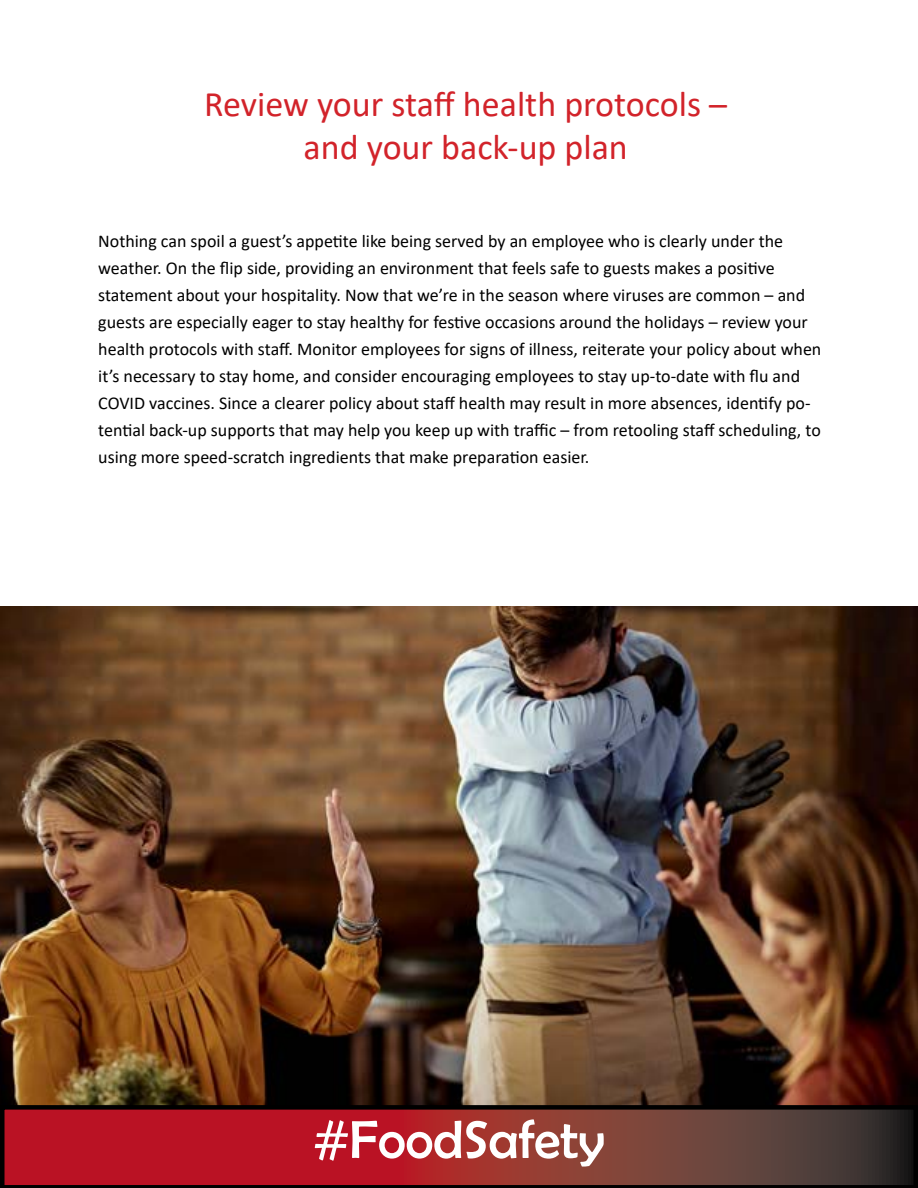
<style>
.page{position:relative;width:918px;height:1188px;background:#fff}
.page>*{position:absolute;margin:0;border:0;box-sizing:border-box;transform-origin:0 0}
.t1{font:54px "Berlin Sans FB";color:#fff}
.t2{font:36px/43.2px "Calibri";color:#d2232a;text-align:center}
.t3{font:18px/27px "Calibri";color:#000}
</style>
<div class="page">
<img style="left:0;top:607px;width:918px;height:498px">
<svg style="left:0;top:1105px;width:918px;height:83px;background:#842428"></svg>
<h2 class="t2" style="left:204px;top:81px;width:524px">Review your staff health protocols – and your back-up plan</h2>
<p class="t3" style="left:98px;top:227px;width:725px">Nothing can spoil a guest’s appetite like being served by an employee who is clearly under the weather. On the flip side, providing an environment that feels safe to guests makes a positive statement about your hospitality. Now that we’re in the season where viruses are common – and guests are especially eager to stay healthy for festive occasions around the holidays – review your health protocols with staff. Monitor employees for signs of illness, reiterate your policy about when it’s necessary to stay home, and consider encouraging employees to stay up-to-date with flu and COVID vaccines. Since a clearer policy about staff health may result in more absences, identify po&shy;tential back-up supports that may help you keep up with traffic – from retooling staff scheduling, to using more speed-scratch ingredients that make preparation easier.</p>
<h1 class="t1" style="left:313px;top:1110px;width:293px">#FoodSafety</h1>
</div>
